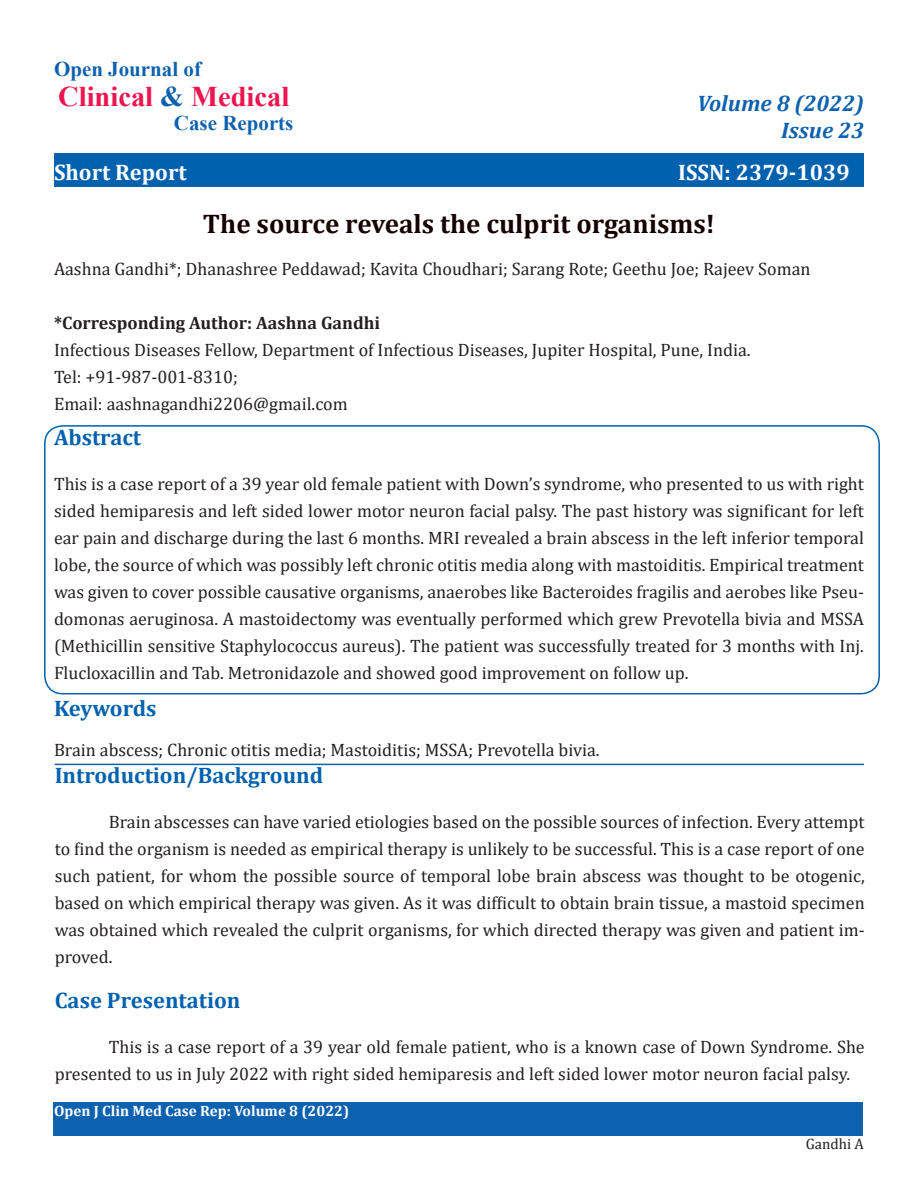
<style>
.page{position:relative;width:918px;height:1188px;background:#fff}
.page>*{position:absolute;margin:0;border:0;box-sizing:border-box;transform-origin:0 0}
.t1{font:700 28.5px "Times New Roman";color:#ed1450}
.t2{font:700 27px "Cambria";color:#150000}
.t3{font:700 22.5px "Cambria";color:#0061af}
.t4{font:700 22.5px "Cambria";color:#fff}
.t5{font:italic 700 22.5px "Cambria";color:#0d61af}
.t6{font:700 21px "Times New Roman";color:#0d61af}
.t7{font:18px/27px "Cambria";color:#231f20;text-align:justify}
.t8{font:700 18px "Cambria";color:#231f20}
.t9{font:700 15px "Cambria";color:#fff}
.t10{font:15px "Cambria";color:#231f20}
.s1{color:#0d61af}
</style>
<div class="page">
<div style="left:44px;top:425px;width:836px;height:269px;border:2px solid #0061af;border-radius:18px"></div>
<div style="left:54px;top:153px;width:810px;height:34px;background:#0061af"></div>
<div style="left:53px;top:1102px;width:810px;height:34px;background:#0d61af"></div>
<hr style="left:55px;top:764px;width:809px;height:1px;background:#0061af">
<p class="t6" style="left:54px;top:54px;width:149px">Open Journal of</p>
<p class="t1" style="left:58px;top:76px;width:233px">Clinical <span class="s1">&amp;</span> Medical</p>
<p class="t6" style="left:174px;top:108px;width:121px">Case Reports</p>
<p class="t4" style="left:54px;top:156px;width:134px">Short Report</p>
<p class="t5" style="left:697px;top:88px;width:168px">Volume 8 (2022)</p>
<p class="t5" style="left:781px;top:115px;width:84px">Issue 23</p>
<p class="t4" style="left:678px;top:156px;width:173px">ISSN: 2379-1039</p>
<p class="t2" style="left:203px;top:204px;width:514px">The source reveals the culprit organisms!</p>
<p class="t7" style="left:54px;top:255px;width:758px">Aashna Gandhi*; Dhanashree Peddawad; Kavita Choudhari; Sarang Rote; Geethu Joe; Rajeev Soman</p>
<p class="t8" style="left:54px;top:310px;width:328px">*Corresponding Author: Aashna Gandhi</p>
<p class="t7" style="left:54px;top:336px;width:698px">Infectious Diseases Fellow, Department of Infectious Diseases, Jupiter Hospital, Pune, India.</p>
<p class="t7" style="left:54px;top:363px;width:185px">Tel: +91-987-001-8310;</p>
<p class="t7" style="left:54px;top:390px;width:295px">Email: aashnagandhi2206@gmail.com</p>
<p class="t3" style="left:54px;top:421px;width:89px">Abstract</p>
<p class="t7" style="left:54px;top:470px;width:812px">This is a case report of a 39 year old female patient with Down’s syndrome, who presented to us with right sided hemiparesis and left sided lower motor neuron facial palsy. The past history was significant for left ear pain and discharge during the last 6 months. MRI revealed a brain abscess in the left inferior temporal lobe, the source of which was possibly left chronic otitis media along with mastoiditis. Empirical treatment was given to cover possible causative organisms, anaerobes like Bacteroides fragilis and aerobes like Pseu&shy;domonas aeruginosa. A mastoidectomy was eventually performed which grew Prevotella bivia and MSSA (Methicillin sensitive Staphylococcus aureus). The patient was successfully treated for 3 months with Inj.<br>Flucloxacillin and Tab. Metronidazole and showed good improvement on follow up.</p>
<p class="t3" style="left:54px;top:692px;width:104px">Keywords</p>
<p class="t7" style="left:54px;top:737px;width:547px">Brain abscess; Chronic otitis media; Mastoiditis; MSSA; Prevotella bivia.</p>
<p class="t3" style="left:55px;top:759px;width:270px">Introduction/Background</p>
<p class="t7" style="left:55px;top:808px;width:812px;text-indent:54px">Brain abscesses can have varied etiologies based on the possible sources of infection. Every attempt to find the organism is needed as empirical therapy is unlikely to be successful. This is a case report of one such patient, for whom the possible source of temporal lobe brain abscess was thought to be otogenic, based on which empirical therapy was given. As it was difficult to obtain brain tissue, a mastoid specimen was obtained which revealed the culprit organisms, for which directed therapy was given and patient im&shy;proved.</p>
<p class="t3" style="left:55px;top:984px;width:187px">Case Presentation</p>
<p class="t7" style="left:55px;top:1033px;width:811px;text-indent:54px">This is a case report of a 39 year old female patient, who is a known case of Down Syndrome. She presented to us in July 2022 with right sided hemiparesis and left sided lower motor neuron facial palsy.</p>
<p class="t9" style="left:54px;top:1100px;width:297px">Open J Clin Med Case Rep: Volume 8 (2022)</p>
<p class="t10" style="left:806px;top:1135px;width:60px">Gandhi A</p>
</div>
